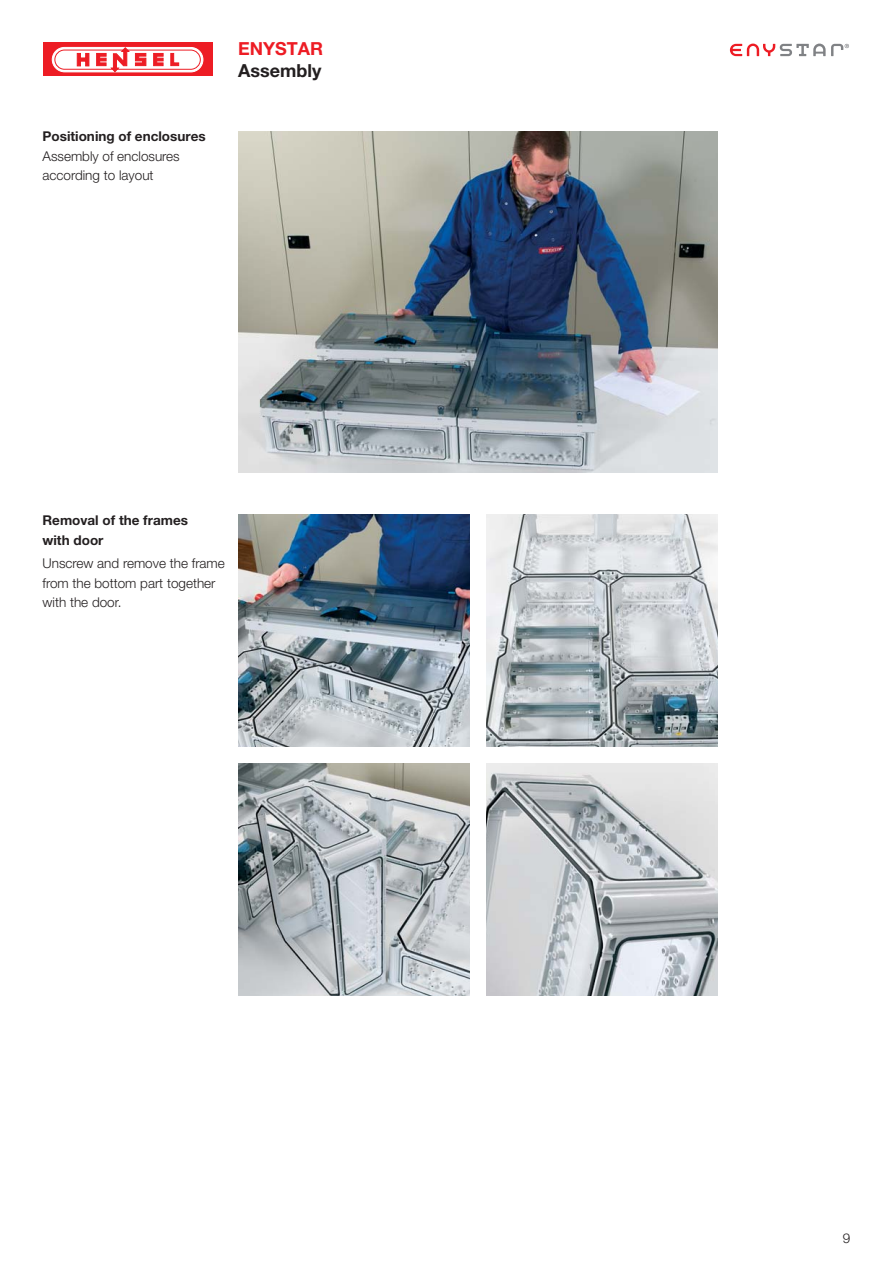
<style>
.page{position:relative;width:893px;height:1263px;background:#fff}
.page>*{position:absolute;margin:0;border:0;box-sizing:border-box;transform-origin:0 0}
.t1{font:700 18px "Helvetica Neue LT Pro";color:#231f20}
.t2{font:700 18px "Helvetica Neue LT Pro";color:#ed1c24}
.t3{font:300 13.5px/19.5px "Helvetica Neue LT Pro";color:#231f20}
.t4{font:700 13.5px/19.5px "Helvetica Neue LT Pro";color:#231f20}
</style>
<div class="page">
<div style="left:43px;top:43px;width:169px;height:33px;background:#ed1c24"></div>
<svg style="left:52px;top:47px;width:151px;height:25px"></svg>
<svg style="left:730px;top:44px;width:119px;height:12px"></svg>
<img style="left:238px;top:514px;width:231px;height:233px">
<img style="left:238px;top:764px;width:231px;height:232px">
<img style="left:486px;top:514px;width:231px;height:233px">
<img style="left:486px;top:764px;width:231px;height:232px">
<img style="left:238px;top:132px;width:479px;height:340px">
<p class="t4" style="left:43px;top:129px;width:165px">Positioning of enclosures</p>
<p class="t3" style="left:43px;top:148px;width:139px">Assembly of enclosures according to layout</p>
<h1 class="t2" style="left:238px;top:43px;width:87px">ENYSTAR</h1>
<h1 class="t1" style="left:238px;top:64px;width:85px">Assembly</h1>
<p class="t4" style="left:43px;top:512px;width:147px">Removal of the frames with door</p>
<p class="t3" style="left:43px;top:555px;width:184px">Unscrew and remove the frame from the bottom part together with the door.</p>
<p class="t3" style="left:843px;top:1230px;width:9px">9</p>
</div>
